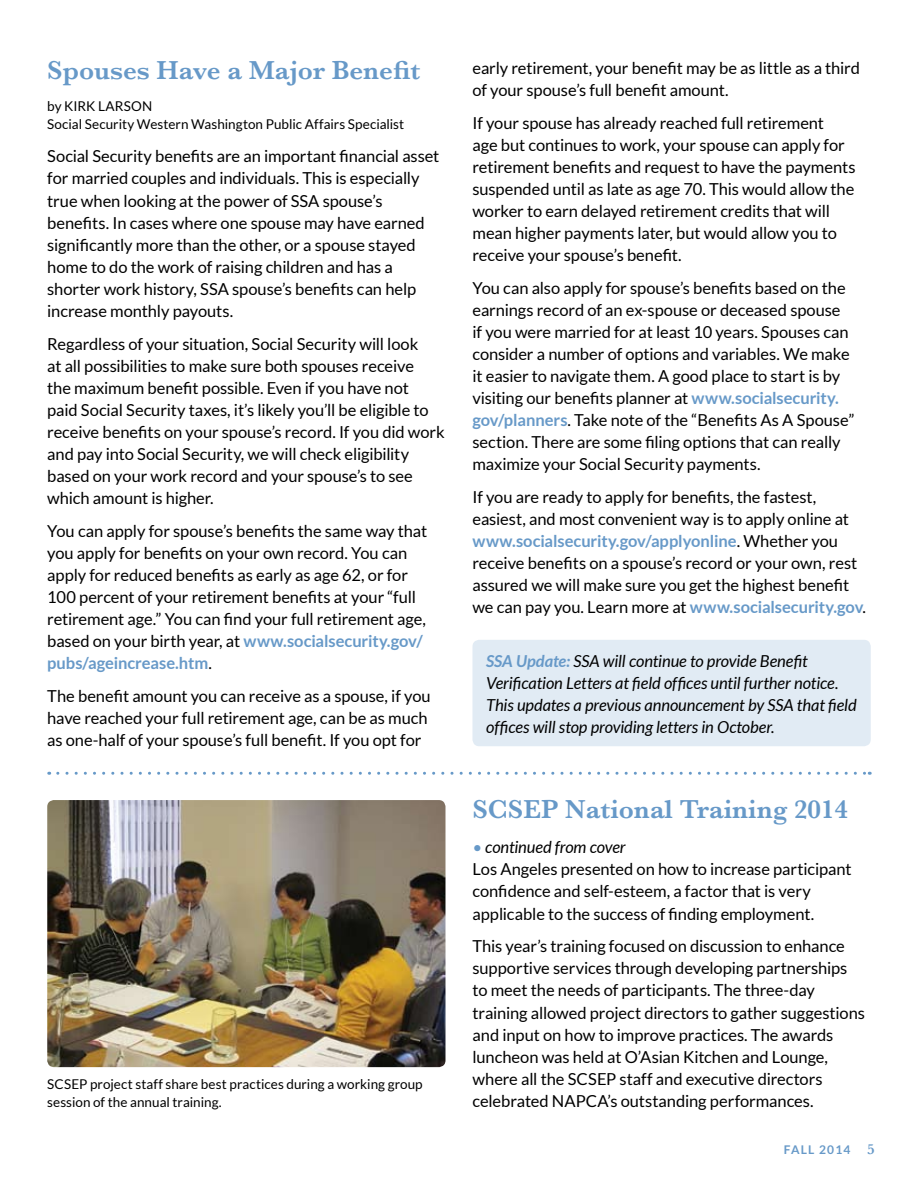
<style>
.page{position:relative;width:918px;height:1188px;background:#fff}
.page>*{position:absolute;margin:0;border:0;box-sizing:border-box;transform-origin:0 0}
.t1{font:600 27px "Baskerville";color:#6799c8}
.t2{font:16.5px/22px "Lato";letter-spacing:-.005em;color:#000}
.t3{font:italic 16.5px/22px "Lato";letter-spacing:-.005em;color:#000}
.t4{font:13.5px/18px "Lato";color:#000}
.t5{font:700 12px "Lato";letter-spacing:.1em;color:#6799c8}
.s1{font-weight:700;color:#6799c8}
.s2{color:#6799c8}
.s3{font-family:"Baskerville";font-weight:600;font-size:15px}
</style>
<div class="page">
<img style="left:47px;top:800px;width:398px;height:267px">
<div style="left:472px;top:640px;width:399px;height:106px;background:#e1ebf4;border-radius:7px"></div>
<svg style="left:58px;top:772px;width:812px;height:3px"></svg>
<h1 class="t1" style="left:47px;top:51px;width:375px">Spouses Have a Major Benefit</h1>
<p class="t2" style="left:472px;top:57px;width:389px">early retirement, your benefit may be as little as a third of your spouse’s full benefit amount.</p>
<p class="t2" style="left:472px;top:112px;width:385px">If your spouse has already reached full retirement<br>age but continues to work, your spouse can apply for retirement benefits and request to have the payments suspended until as late as age 70. This would allow the worker to earn delayed retirement credits that will mean higher payments later, but would allow you to receive your spouse’s benefit.</p>
<p class="t2" style="left:472px;top:277px;width:383px">You can also apply for spouse’s benefits based on the earnings record of an ex-spouse or deceased spouse<br>if you were married for at least 10 years. Spouses can consider a number of options and variables. We make it easier to navigate them. A good place to start is by visiting our benefits planner at <span class="s1">www.socialsecurity. gov/planners</span>. Take note of the “Benefits As A Spouse” section. There are some filing options that can really maximize your Social Security payments.</p>
<p class="t2" style="left:472px;top:486px;width:395px">If you are ready to apply for benefits, the fastest, easiest, and most convenient way is to apply online at <span class="s1">www.socialsecurity.gov/applyonline</span>. Whether you receive benefits on a spouse’s record or your own, rest assured we will make sure you get the highest benefit we can pay you. Learn more at <span class="s1">www.socialsecurity.gov</span>.</p>
<p class="t4" style="left:47px;top:97px;width:35px">by Kirk</p>
<p class="t4" style="left:47px;top:97px;width:359px;text-indent:51px">Larson<br>Social Security Western Washington Public Affairs Specialist</p>
<p class="t2" style="left:47px;top:145px;width:394px">Social Security benefits are an important financial asset for married couples and individuals. This is especially true when looking at the power of SSA spouse’s benefits. In cases where one spouse may have earned significantly more than the other, or a spouse stayed home to do the work of raising children and has a shorter work history, SSA spouse’s benefits can help increase monthly payouts.</p>
<p class="t2" style="left:47px;top:333px;width:399px">Regardless of your situation, Social Security will look<br>at all possibilities to make sure both spouses receive<br>the maximum benefit possible. Even if you have not<br>paid Social Security taxes, it’s likely you’ll be eligible to receive benefits on your spouse’s record. If you did work and pay into Social Security, we will check eligibility based on your work record and your spouse’s to see which amount is higher.</p>
<p class="t2" style="left:47px;top:520px;width:382px">You can apply for spouse’s benefits the same way that you apply for benefits on your own record. You can apply for reduced benefits as early as age 62, or for 100 percent of your retirement benefits at your “full retirement age.” You can find your full retirement age, based on your birth year, at <span class="s1">www.socialsecurity.gov/ pubs/ageincrease.htm</span>.</p>
<p class="t2" style="left:47px;top:685px;width:385px">The benefit amount you can receive as a spouse, if you have reached your full retirement age, can be as much as one-half of your spouse’s full benefit. If you opt for</p>
<p class="t3" style="left:486px;top:650px;width:372px"><span class="s1">SSA Update:</span> SSA will continue to provide Benefit Verification Letters at field offices until further notice.<br>This updates a previous announcement by SSA that field offices will stop providing letters in October.</p>
<p class="t4" style="left:47px;top:1075px;width:377px">SCSEP project staff share best practices during a working group session of the annual training.</p>
<h1 class="t1" style="left:472px;top:791px;width:377px">SCSEP National Training 2014</h1>
<p class="t3" style="left:472px;top:837px;width:155px"><span class="s2">•</span> continued from cover</p>
<p class="t2" style="left:472px;top:858px;width:381px">Los Angeles presented on how to increase participant confidence and self-esteem, a factor that is very applicable to the success of finding employment.</p>
<p class="t2" style="left:472px;top:935px;width:394px">This year’s training focused on discussion to enhance supportive services through developing partnerships to meet the needs of participants. The three-day training allowed project directors to gather suggestions and input on how to improve practices. The awards luncheon was held at O’Asian Kitchen and Lounge, where all the SCSEP staff and executive directors celebrated NAPCA’s outstanding performances.</p>
<p class="t5" style="left:784px;top:1143px;width:92px">Fall 2014 <span class="s3">5</span></p>
</div>
